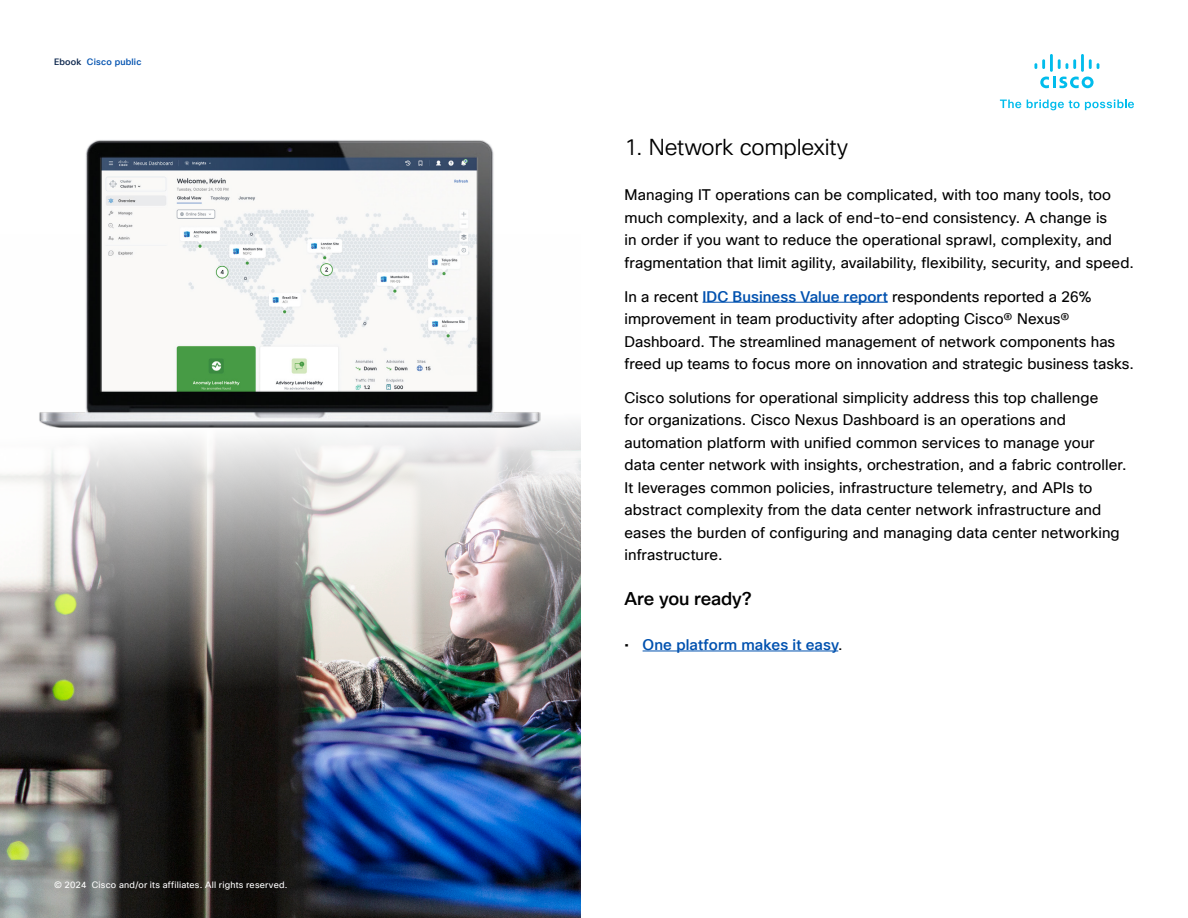
<style>
.page{position:relative;width:1188px;height:918px;background:#fff}
.page>*{position:absolute;margin:0;border:0;box-sizing:border-box;transform-origin:0 0}
.Body_Title_Black{font:22.5px "Cisco Sans TT Light";letter-spacing:-.015em;color:#000}
.Body_Title_Black_2{font:500 18px "Cisco Sans TT";letter-spacing:-.01em;color:#000}
.Body{font:15px/22.5px "Cisco Sans TT";letter-spacing:.005em;color:#000}
.t1{font:500 15px "Cisco Sans TT";letter-spacing:.01em;color:#0051af}
.Body_copy{font:9px "Cisco Sans TT";letter-spacing:.025em;color:#fff}
.t2{font:500 9px "Cisco Sans TT";letter-spacing:.02em;color:#0051af}
.s1{color:#0d274d}
.s2{font-weight:500;color:#0051af}
.s3{font-weight:400;color:#000}
</style>
<div class="page">
<svg style="left:1000px;top:100px;width:21px;height:8px"></svg>
<svg style="left:1027px;top:100px;width:107px;height:10px"></svg>
<svg style="left:1040px;top:77px;width:54px;height:11px"></svg>
<svg style="left:1089px;top:59px;width:10px;height:10px"></svg>
<hr style="left:1081px;top:54px;width:3px;height:18px;background:#01bcec">
<svg style="left:1058px;top:59px;width:18px;height:10px"></svg>
<hr style="left:1050px;top:54px;width:3px;height:18px;background:#01bcec">
<svg style="left:1034px;top:59px;width:11px;height:10px"></svg>
<img style="left:0;top:423px;width:580px;height:495px">
<hr style="left:703px;top:302px;width:185px;height:1px;background:#0051af">
<hr style="left:643px;top:651px;width:195px;height:1px;background:#0051af">
<img style="left:39px;top:140px;width:502px;height:287px">
<p class="t2" style="left:54px;top:56px;width:89px"><span class="s1">Ebook</span> Cisco public</p>
<p class="Body_copy" style="left:54px;top:879px;width:235px">© 2024 Cisco and/or its affiliates. All rights reserved.</p>
<p class="Body_Title_Black" style="left:625px;top:133px;width:225px">1. Network complexity</p>
<p class="Body" style="left:625px;top:184px;width:511px">Managing IT operations can be complicated, with too many tools, too much complexity, and a lack of end-to-end consistency. A change is<br>in order if you want to reduce the operational sprawl, complexity, and fragmentation that limit agility, availability, flexibility, security, and speed.</p>
<p class="Body" style="left:625px;top:285px;width:511px">In a recent <span class="s2">IDC Business Value report</span> respondents reported a 26% improvement in team productivity after adopting Cisco® Nexus® Dashboard. The streamlined management of network components has freed up teams to focus more on innovation and strategic business tasks.</p>
<p class="Body" style="left:625px;top:387px;width:503px">Cisco solutions for operational simplicity address this top challenge<br>for organizations. Cisco Nexus Dashboard is an operations and automation platform with unified common services to manage your data center network with insights, orchestration, and a fabric controller.<br>It leverages common policies, infrastructure telemetry, and APIs to abstract complexity from the data center network infrastructure and eases the burden of configuring and managing data center networking infrastructure.</p>
<p class="Body_Title_Black_2" style="left:625px;top:587px;width:129px">Are you ready?</p>
<p class="t1" style="left:625px;top:635px;width:220px"><span class="s3">•</span> One platform makes it easy<span class="s3">.</span></p>
</div>
